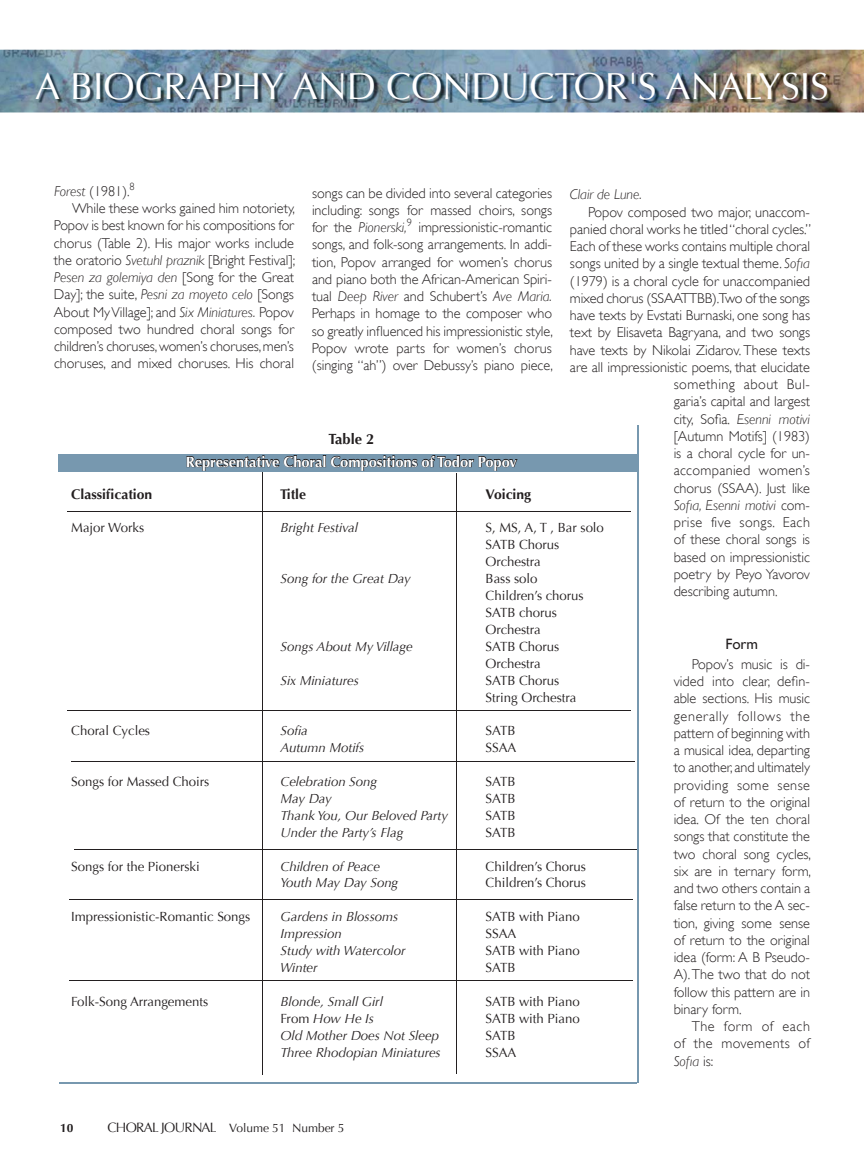
<style>
.page{position:relative;width:864px;height:1161px;background:#fff}
.page>*{position:absolute;margin:0;border:0;box-sizing:border-box;transform-origin:0 0}
.t1{font:37.5px "Optima";letter-spacing:-.005em;color:#fff}
.t2{font:15px "Gill Sans";color:#231f20}
.t3{font:700 14.7px/22.5px "Optima";letter-spacing:-.005em;color:#231f20;text-align:center}
.t4{font:300 14.25px/17.2px "Gill Sans";letter-spacing:-.005em;color:#231f20;text-align:justify}
.t5{font:italic 300 14.25px "Gill Sans";letter-spacing:-.005em;color:#231f20}
.t6{font:300 14.25px "Gill Sans";letter-spacing:.03em;color:#231f20}
.t7{font:300 14.25px "Gill Sans";letter-spacing:.035em;color:#231f20}
.t8{font:300 14.25px "Gill Sans";letter-spacing:.02em;color:#231f20}
.t9{font:700 13.95px "Optima";letter-spacing:-.005em;color:#231f20}
.t10{font:13.2px/17px "Optima";letter-spacing:-.005em;color:#231f20}
.t11{font:italic 13.2px "Optima";letter-spacing:-.005em;color:#231f20}
.t12{font:12px "Optima";letter-spacing:-.005em;color:#231f20}
.t13{font:700 12px "Optima";color:#231f20}
.s1{font-style:italic}
.s2{font-style:normal}
.s3{font-size:13.5px}
</style>
<div class="page">
<img style="left:0;top:50px;width:864px;height:62px">
<img style="left:37px;top:74px;width:827px;height:28px">
<hr style="left:68px;top:710px;width:563px;height:1px;background:#231f20">
<hr style="left:71px;top:762px;width:563px;height:1px;background:#231f20">
<hr style="left:74px;top:850px;width:563px;height:1px;background:#231f20">
<hr style="left:70px;top:900px;width:563px;height:1px;background:#231f20">
<hr style="left:69px;top:981px;width:563px;height:1px;background:#231f20">
<hr style="left:68px;top:512px;width:563px;height:1px;background:#231f20">
<hr style="left:456px;top:473px;width:1px;height:601px;background:#231f20">
<hr style="left:262px;top:472px;width:1px;height:603px;background:#231f20">
<div style="left:58px;top:454px;width:580px;height:18px;background:#7798af"></div>
<hr style="left:637px;top:425px;width:2px;height:657px;background:#7798af">
<hr style="left:60px;top:1082px;width:577px;height:2px;background:#7798af">
<h1 class="t1" style="left:35px;top:65px;width:795px">A BIOGRAPHY AND CONDUCTOR'S ANALYSIS</h1>
<p class="t4" style="left:54px;top:183px;width:82px"><span class="s1">Forest</span> (1981).<sup>8</sup></p>
<p class="t4" style="left:72px;top:200px;width:225px">While these works gained him notoriety,</p>
<p class="t4" style="left:54px;top:217px;width:242px">Popov is best known for his compositions for</p>
<p class="t4" style="left:54px;top:234px;width:242px">chorus (Table 2). His major works include</p>
<p class="t4" style="left:54px;top:252px;width:243px">the oratorio <span class="s1">Svetuhl praznik</span> [Bright Festival];</p>
<p class="t5" style="left:54px;top:269px;width:242px">Pesen za golemiya den <span class="s2">[Song for the Great</span></p>
<p class="t4" style="left:54px;top:286px;width:242px">Day]; the suite, <span class="s1">Pesni za moyeto celo</span> [Songs</p>
<p class="t4" style="left:54px;top:303px;width:242px">About My Village]; and <span class="s1">Six Miniatures.</span> Popov</p>
<p class="t4" style="left:54px;top:321px;width:242px">composed two hundred choral songs for</p>
<p class="t4" style="left:54px;top:338px;width:242px">children’s choruses, women’s choruses, men’s</p>
<p class="t4" style="left:54px;top:355px;width:242px">choruses, and mixed choruses. His choral</p>
<p class="t4" style="left:312px;top:184px;width:243px">songs can be divided into several categories including: songs for massed choirs, songs for the <span class="s1">Pionerski,</span><sup>9</sup> impressionistic-romantic songs, and folk-song arrangements. In addi&shy;tion, Popov arranged for women’s chorus and piano both the African-American Spiri&shy;tual <span class="s1">Deep River</span> and Schubert’s <span class="s1">Ave Maria.<br></span>Perhaps in homage to the composer who so greatly influenced his impressionistic style, Popov wrote parts for women’s chorus (singing “ah”) over Debussy’s piano piece,</p>
<p class="t5" style="left:570px;top:187px;width:73px">Clair de Lune.</p>
<p class="t4" style="left:588px;top:203px;width:224px">Popov composed two major, unaccom-</p>
<p class="t4" style="left:570px;top:221px;width:243px">panied choral works he titled “choral cycles.”</p>
<p class="t4" style="left:570px;top:238px;width:242px">Each of these works contains multiple choral</p>
<p class="t4" style="left:570px;top:255px;width:242px">songs united by a single textual theme. <span class="s1">Sofia</span></p>
<p class="t4" style="left:570px;top:272px;width:242px">(1979) is a choral cycle for unaccompanied</p>
<p class="t4" style="left:570px;top:290px;width:241px">mixed chorus (SSAATTBB).Two of the songs</p>
<p class="t4" style="left:570px;top:307px;width:242px">have texts by Evstati Burnaski, one song has</p>
<p class="t4" style="left:570px;top:324px;width:242px">text by Elisaveta Bagryana, and two songs</p>
<p class="t4" style="left:570px;top:341px;width:242px">have texts by Nikolai Zidarov. These texts</p>
<p class="t4" style="left:570px;top:359px;width:242px">are all impressionistic poems, that elucidate</p>
<p class="t7" style="left:674px;top:376px;width:138px">something about Bul-</p>
<p class="t4" style="left:674px;top:393px;width:138px">garia’s capital and largest</p>
<p class="t5" style="left:674px;top:411px;width:138px"><span class="s2">city, Sofia.</span> Esenni motivi</p>
<p class="t4" style="left:674px;top:428px;width:138px">[Autumn Motifs] (1983)</p>
<p class="t4" style="left:674px;top:445px;width:138px">is a choral cycle for un-</p>
<p class="t8" style="left:674px;top:463px;width:138px">accompanied women’s</p>
<p class="t4" style="left:674px;top:479px;width:138px">chorus (SSAA). Just like</p>
<p class="t5" style="left:674px;top:497px;width:138px">Sofia, Esenni motivi <span class="s2">com-</span></p>
<p class="t6" style="left:674px;top:514px;width:138px">prise five songs. Each</p>
<p class="t4" style="left:674px;top:531px;width:138px">of these choral songs is</p>
<p class="t4" style="left:674px;top:548px;width:138px">based on impressionistic</p>
<p class="t4" style="left:674px;top:566px;width:138px">poetry by Peyo Yavorov</p>
<p class="t4" style="left:674px;top:583px;width:106px">describing autumn.</p>
<p class="t2" style="left:726px;top:635px;width:34px">Form</p>
<p class="t4" style="left:674px;top:656px;width:139px;text-indent:18px">Popov’s music is di&shy;vided into clear, defin&shy;able sections. His music generally follows the pattern of beginning with a musical idea, departing to another, and ultimately providing some sense of return to the original idea. Of the ten choral songs that constitute the two choral song cycles, six are in ternary form, and two others contain a false return to the A sec&shy;tion, giving some sense of return to the original idea (form: A B Pseudo-A). The two that do not follow this pattern are in binary form.</p>
<p class="t4" style="left:674px;top:1018px;width:138px;text-indent:18px">The form of each of the movements of <span class="s1">Sofia</span> is:</p>
<p class="t3" style="left:186px;top:428px;width:333px">Table 2<br>Representative Choral Compositions of Todor Popov</p>
<p class="t9" style="left:71px;top:486px;width:83px">Classification</p>
<p class="t9" style="left:280px;top:486px;width:27px">Title</p>
<p class="t9" style="left:486px;top:486px;width:47px">Voicing</p>
<p class="t10" style="left:71px;top:520px;width:74px">Major Works</p>
<p class="t11" style="left:281px;top:520px;width:79px">Bright Festival</p>
<p class="t10" style="left:486px;top:520px;width:120px">S, MS, A, T , Bar solo<br>SATB Chorus<br>Orchestra</p>
<p class="t11" style="left:281px;top:571px;width:132px">Song for the Great Day</p>
<p class="t10" style="left:486px;top:570px;width:99px">Bass solo<br>Children’s chorus<br>SATB chorus<br>Orchestra</p>
<p class="t11" style="left:281px;top:639px;width:134px">Songs About My Village</p>
<p class="t10" style="left:486px;top:638px;width:75px">SATB Chorus<br>Orchestra</p>
<p class="t11" style="left:281px;top:672px;width:80px">Six Miniatures</p>
<p class="t10" style="left:486px;top:672px;width:92px">SATB Chorus<br>String Orchestra</p>
<p class="t10" style="left:71px;top:723px;width:80px">Choral Cycles</p>
<p class="t11" style="left:281px;top:723px;width:29px">Sofia</p>
<p class="t10" style="left:486px;top:723px;width:31px">SATB</p>
<p class="t11" style="left:281px;top:740px;width:85px">Autumn Motifs</p>
<p class="t10" style="left:486px;top:739px;width:32px">SSAA</p>
<p class="t10" style="left:71px;top:773px;width:140px">Songs for Massed Choirs</p>
<p class="t11" style="left:281px;top:774px;width:98px">Celebration Song</p>
<p class="t10" style="left:486px;top:773px;width:31px">SATB</p>
<p class="t11" style="left:281px;top:791px;width:53px">May Day</p>
<p class="t10" style="left:486px;top:790px;width:31px">SATB</p>
<p class="t11" style="left:281px;top:808px;width:169px">Thank You, Our Beloved Party</p>
<p class="t10" style="left:486px;top:807px;width:31px">SATB</p>
<p class="t11" style="left:281px;top:825px;width:124px">Under the Party’s Flag</p>
<p class="t10" style="left:486px;top:824px;width:31px">SATB</p>
<p class="t10" style="left:71px;top:858px;width:130px">Songs for the Pionerski</p>
<p class="t11" style="left:281px;top:858px;width:101px">Children of Peace</p>
<p class="t10" style="left:486px;top:858px;width:102px">Children’s Chorus</p>
<p class="t11" style="left:281px;top:875px;width:119px">Youth May Day Song</p>
<p class="t10" style="left:486px;top:875px;width:102px">Children’s Chorus</p>
<p class="t10" style="left:71px;top:909px;width:181px">Impressionistic-Romantic Songs</p>
<p class="t11" style="left:281px;top:909px;width:119px">Gardens in Blossoms</p>
<p class="t10" style="left:486px;top:909px;width:96px">SATB with Piano</p>
<p class="t11" style="left:281px;top:926px;width:63px">Impression</p>
<p class="t10" style="left:486px;top:925px;width:32px">SSAA</p>
<p class="t11" style="left:281px;top:943px;width:126px">Study with Watercolor</p>
<p class="t10" style="left:486px;top:942px;width:96px">SATB with Piano</p>
<p class="t11" style="left:280px;top:960px;width:39px">Winter</p>
<p class="t10" style="left:486px;top:959px;width:31px">SATB</p>
<p class="t10" style="left:71px;top:993px;width:138px">Folk-Song Arrangements</p>
<p class="t11" style="left:281px;top:994px;width:104px">Blonde, Small Girl</p>
<p class="t10" style="left:486px;top:993px;width:96px">SATB with Piano</p>
<p class="t11" style="left:281px;top:1011px;width:95px"><span class="s2">From</span> How He Is</p>
<p class="t10" style="left:486px;top:1010px;width:96px">SATB with Piano</p>
<p class="t11" style="left:281px;top:1027px;width:160px">Old Mother Does Not Sleep</p>
<p class="t10" style="left:486px;top:1027px;width:31px">SATB</p>
<p class="t11" style="left:281px;top:1044px;width:162px">Three Rhodopian Miniatures</p>
<p class="t10" style="left:486px;top:1044px;width:32px">SSAA</p>
<p class="t13" style="left:60px;top:1121px;width:15px">10</p>
<p class="t12" style="left:108px;top:1121px;width:238px"><span class="s3">CHORAL JOURNAL</span> Volume 51 Number 5</p>
</div>
